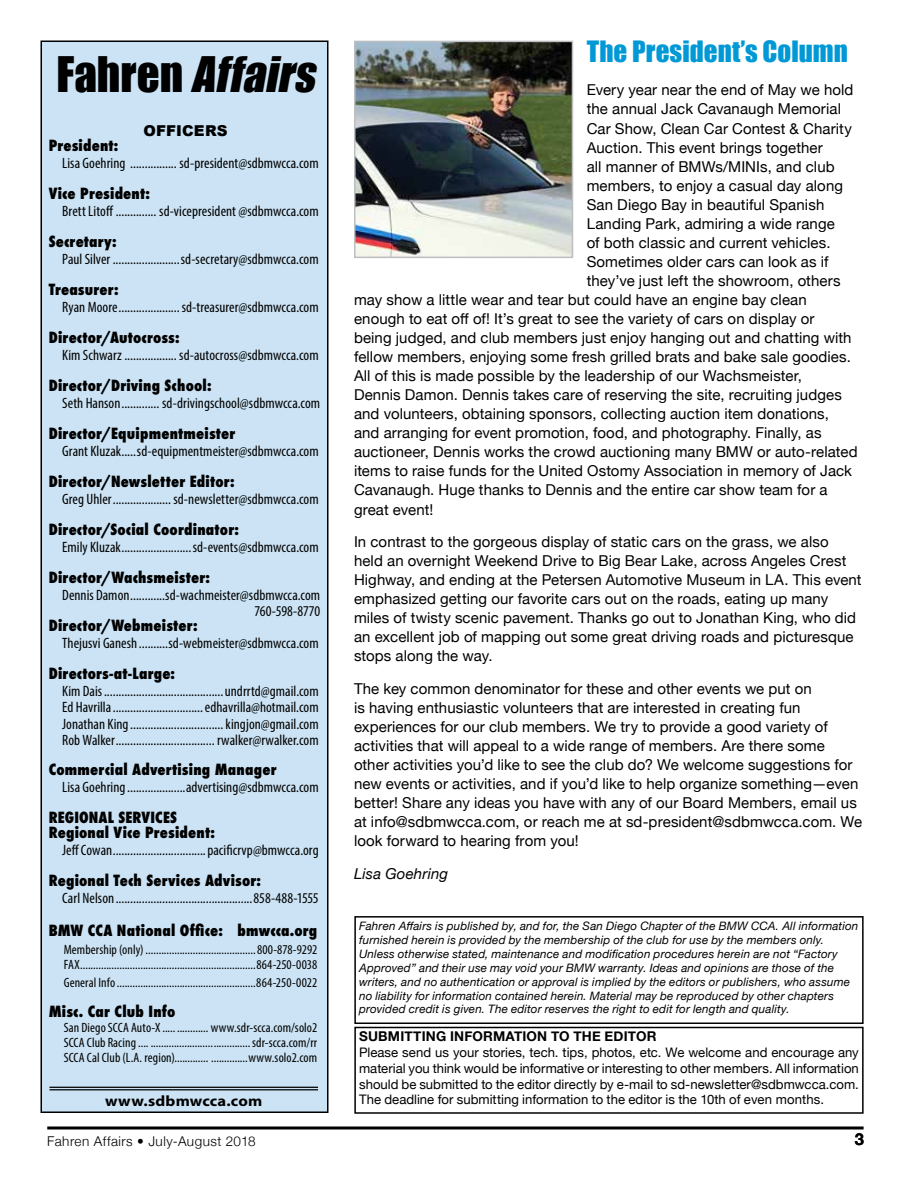
<style>
.page{position:relative;width:918px;height:1188px;background:#fff}
.page>*{position:absolute;margin:0;border:0;box-sizing:border-box;transform-origin:0 0}
.t1{font:italic 45px "Impact";color:#000}
.t2{font:27px "Impact";color:#0099d6}
.t3{font:700 16.5px "Helvetica Neue";color:#000}
.t4{font:15px/19px "Helvetica Neue";letter-spacing:.005em;color:#000}
.t5{font:condensed 15px/16.5px "Myriad Pro";letter-spacing:.005em;color:#000;text-align:right}
.t6{font:800 condensed 15px/15px "Futura";letter-spacing:.015em;color:#000}
.t7{font:700 15px "Myriad Pro";letter-spacing:.01em;color:#000;scale:1.1 1}
.t8{font:italic 15px "Helvetica Neue";letter-spacing:.01em;color:#000}
.t9{font:900 15px "Arial";letter-spacing:.005em;color:#000}
.t10{font:condensed 13.5px/15px "Myriad Pro";letter-spacing:.01em;color:#000}
.t11{font:700 13.5px "Helvetica Neue";letter-spacing:.015em;color:#000}
.t12{font:300 13.5px "Helvetica Neue";letter-spacing:.035em;color:#000}
.t13{font:13.2px/15.8px "Helvetica Neue";color:#000;text-align:justify}
.t14{font:italic 11.7px/14px "Helvetica Neue";letter-spacing:.015em;color:#000}
.s1{font-style:normal}
</style>
<div class="page">
<svg style="left:47px;top:1126px;width:817px;height:4px;background:#3f3f3f"></svg>
<div style="left:41px;top:41px;width:287px;height:1071px;background:#cbe3f4"></div>
<div style="left:40px;top:40px;width:288px;height:1073px;border:2px solid #000"></div>
<div style="left:354px;top:916px;width:510px;height:108px;border:2px solid #000"></div>
<div style="left:354px;top:1027px;width:510px;height:87px;border:2px solid #000"></div>
<hr style="left:50px;top:1087px;width:268px;height:1px;background:#000">
<hr style="left:50px;top:1089px;width:268px;height:1px;background:#000">
<img style="left:357px;top:44px;width:213px;height:211px">
<div style="left:354px;top:41px;width:219px;height:217px;border:2px solid #bcbec0"></div>
<h1 class="t1" style="left:56px;top:39px;width:272px"><span class="s1">F a h r e n</span> Affairs</h1>
<p class="t9" style="left:144px;top:120px;width:86px">OFFICERS</p>
<p class="t6" style="left:49px;top:138px;width:71px">President:</p>
<p class="t5" style="left:62px;top:154px;width:258px">Lisa Goehring ................ sd-president@sdbmwcca.com</p>
<p class="t6" style="left:49px;top:186px;width:103px">Vice President:</p>
<p class="t5" style="left:62px;top:202px;width:258px">Brett Litoff .............. sd-vicepresident @sdbmwcca.com</p>
<p class="t6" style="left:49px;top:234px;width:69px">Secretary:</p>
<p class="t5" style="left:62px;top:250px;width:258px">Paul Silver .......................sd-secretary@sdbmwcca.com</p>
<p class="t6" style="left:49px;top:282px;width:71px">Treasurer:</p>
<p class="t5" style="left:62px;top:298px;width:258px">Ryan Moore.....................sd-treasurer@sdbmwcca.com</p>
<p class="t6" style="left:49px;top:330px;width:132px">Director/Autocross:</p>
<p class="t5" style="left:62px;top:346px;width:258px">Kim Schwarz .................. sd-autocross@sdbmwcca.com</p>
<p class="t6" style="left:49px;top:378px;width:164px">Director/Driving School:</p>
<p class="t5" style="left:62px;top:394px;width:260px">Seth Hanson............. sd-drivingschool@sdbmwcca.com</p>
<p class="t6" style="left:49px;top:426px;width:188px">Director/Equipmentmeister</p>
<p class="t5" style="left:62px;top:442px;width:258px">Grant Kluzak.....sd-equipmentmeister@sdbmwcca.com</p>
<p class="t6" style="left:49px;top:474px;width:187px">Director/Newsletter Editor:</p>
<p class="t5" style="left:62px;top:490px;width:258px">Greg Uhler.................... sd-newsletter@sdbmwcca.com</p>
<p class="t6" style="left:49px;top:522px;width:192px">Director/Social Coordinator:</p>
<p class="t5" style="left:62px;top:538px;width:258px">Emily Kluzak........................sd-events@sdbmwcca.com</p>
<p class="t6" style="left:49px;top:570px;width:163px">Director/Wachsmeister:</p>
<p class="t5" style="left:62px;top:586px;width:260px">Dennis Damon............sd-wachmeister@sdbmwcca.com<br>760-598-8770</p>
<p class="t6" style="left:49px;top:618px;width:150px">Director/Webmeister:</p>
<p class="t5" style="left:62px;top:634px;width:258px">Thejusvi Ganesh ..........sd-webmeister@sdbmwcca.com</p>
<p class="t6" style="left:49px;top:666px;width:128px">Directors-at-Large:</p>
<p class="t5" style="left:62px;top:682px;width:258px;text-align:justify">Kim Dais.........................................undrrtd@gmail.com Ed Havrilla...............................edhavrilla@hotmail.com Jonathan King................................kingjon@gmail.com Rob Walker.................................. rwalker@rwalker.com</p>
<p class="t6" style="left:49px;top:762px;width:229px">Commercial Advertising Manager</p>
<p class="t5" style="left:62px;top:778px;width:258px">Lisa Goehring....................advertising@sdbmwcca.com</p>
<p class="t6" style="left:49px;top:810px;width:168px">REGIONAL SERVICES<br>Regional Vice President:</p>
<p class="t5" style="left:62px;top:841px;width:258px">Jeff Cowan................................pacificrvp@bmwcca.org</p>
<p class="t6" style="left:49px;top:873px;width:214px">Regional Tech Services Advisor:</p>
<p class="t5" style="left:62px;top:889px;width:258px">Carl Nelson...............................................858-488-1555</p>
<p class="t6" style="left:49px;top:923px;width:270px">BMW CCA National Office: bmwcca.org</p>
<p class="t10" style="left:64px;top:942px;width:255px">Membership (only) ..........................................800-878-9292<br>FAX...................................................................864-250-0038</p>
<p class="t10" style="left:64px;top:975px;width:255px">General Info.....................................................864-250-0022</p>
<p class="t6" style="left:49px;top:1004px;width:128px">Misc. Car Club Info</p>
<p class="t10" style="left:64px;top:1020px;width:255px;text-align:justify">San Diego SCCA Auto-X ..... ............ www.sdr-scca.com/solo2<br>SCCA Club Racing .... ......................................sdr-scca.com/rr SCCA Cal Club (L.A. region)............. ..............www.solo2.com</p>
<h2 class="t2" style="left:587px;top:30px;width:263px">The President’s Column</h2>
<p class="t4" style="left:587px;top:81px;width:268px">Every year near the end of May we hold</p>
<p class="t4" style="left:587px;top:100px;width:256px">the annual Jack Cavanaugh Memorial</p>
<p class="t4" style="left:587px;top:120px;width:267px">Car Show, Clean Car Contest &amp; Charity</p>
<p class="t4" style="left:587px;top:139px;width:238px">Auction. This event brings together</p>
<p class="t4" style="left:587px;top:158px;width:249px">all manner of BMWs/MINIs, and club</p>
<p class="t4" style="left:587px;top:177px;width:258px">members, to enjoy a casual day along</p>
<p class="t4" style="left:587px;top:196px;width:239px">San Diego Bay in beautiful Spanish</p>
<p class="t4" style="left:587px;top:215px;width:250px">Landing Park, admiring a wide range</p>
<p class="t4" style="left:587px;top:234px;width:245px">of both classic and current vehicles.</p>
<p class="t4" style="left:587px;top:253px;width:243px">Sometimes older cars can look as if</p>
<p class="t4" style="left:587px;top:272px;width:255px">they’ve just left the showroom, others</p>
<p class="t4" style="left:354px;top:291px;width:454px">may show a little wear and tear but could have an engine bay clean</p>
<p class="t4" style="left:354px;top:310px;width:462px">enough to eat off of! It’s great to see the variety of cars on display or</p>
<p class="t4" style="left:354px;top:329px;width:499px">being judged, and club members just enjoy hanging out and chatting with</p>
<p class="t4" style="left:354px;top:348px;width:498px">fellow members, enjoying some fresh grilled brats and bake sale goodies.</p>
<p class="t4" style="left:354px;top:367px;width:450px">All of this is made possible by the leadership of our Wachsmeister,</p>
<p class="t4" style="left:354px;top:386px;width:489px">Dennis Damon. Dennis takes care of reserving the site, recruiting judges</p>
<p class="t4" style="left:354px;top:405px;width:476px">and volunteers, obtaining sponsors, collecting auction item donations,</p>
<p class="t4" style="left:354px;top:424px;width:469px">and arranging for event promotion, food, and photography. Finally, as</p>
<p class="t4" style="left:354px;top:443px;width:505px">auctioneer, Dennis works the crowd auctioning many BMW or auto-related</p>
<p class="t4" style="left:354px;top:462px;width:500px">items to raise funds for the United Ostomy Association in memory of Jack</p>
<p class="t4" style="left:354px;top:481px;width:475px">Cavanaugh. Huge thanks to Dennis and the entire car show team for a</p>
<p class="t4" style="left:354px;top:501px;width:81px">great event!</p>
<p class="t4" style="left:354px;top:533px;width:509px">In contrast to the gorgeous display of static cars on the grass, we also<br>held an overnight Weekend Drive to Big Bear Lake, across Angeles Crest Highway, and ending at the Petersen Automotive Museum in LA. This event emphasized getting our favorite cars out on the roads, eating up many miles of twisty scenic pavement. Thanks go out to Jonathan King, who did an excellent job of mapping out some great driving roads and picturesque stops along the way.</p>
<p class="t4" style="left:354px;top:680px;width:510px">The key common denominator for these and other events we put on<br>is having enthusiastic volunteers that are interested in creating fun experiences for our club members. We try to provide a good variety of activities that will appeal to a wide range of members. Are there some other activities you’d like to see the club do? We welcome suggestions for new events or activities, and if you’d like to help organize something—even better! Share any ideas you have with any of our Board Members, email us at info@sdbmwcca.com, or reach me at sd-president@sdbmwcca.com. We look forward to hearing from you!</p>
<p class="t8" style="left:354px;top:863px;width:96px">Lisa Goehring</p>
<p class="t14" style="left:359px;top:919px;width:501px">Fahren Affairs is published by, and for, the San Diego Chapter of the BMW CCA. All information furnished herein is provided by the membership of the club for use by the members only.<br>Unless otherwise stated, maintenance and modification procedures herein are not “Factory Approved” and their use may void your BMW warranty. Ideas and opinions are those of the writers, and no authentication or approval is implied by the editors or publishers, who assume no liability for information contained herein. Material may be reproduced by other chapters provided credit is given. The editor reserves the right to edit for length and quality.</p>
<p class="t11" style="left:359px;top:1026px;width:299px">SUBMITTING INFORMATION TO THE EDITOR</p>
<p class="t13" style="left:359px;top:1045px;width:501px">Please send us your stories, tech. tips, photos, etc. We welcome and encourage any material you think would be informative or interesting to other members. All information should be submitted to the editor directly by e-mail to sd-newsletter@sdbmwcca.com.</p>
<p class="t7" style="left:105px;top:1091px;width:144px">www.sdbmwcca.com</p>
<p class="t13" style="left:359px;top:1093px;width:467px">The deadline for submitting information to the editor is the 10th of even months.</p>
<p class="t12" style="left:47px;top:1130px;width:210px">Fahren Affairs • July-August 2018</p>
<p class="t3" style="left:855px;top:1126px;width:11px">3</p>
</div>
